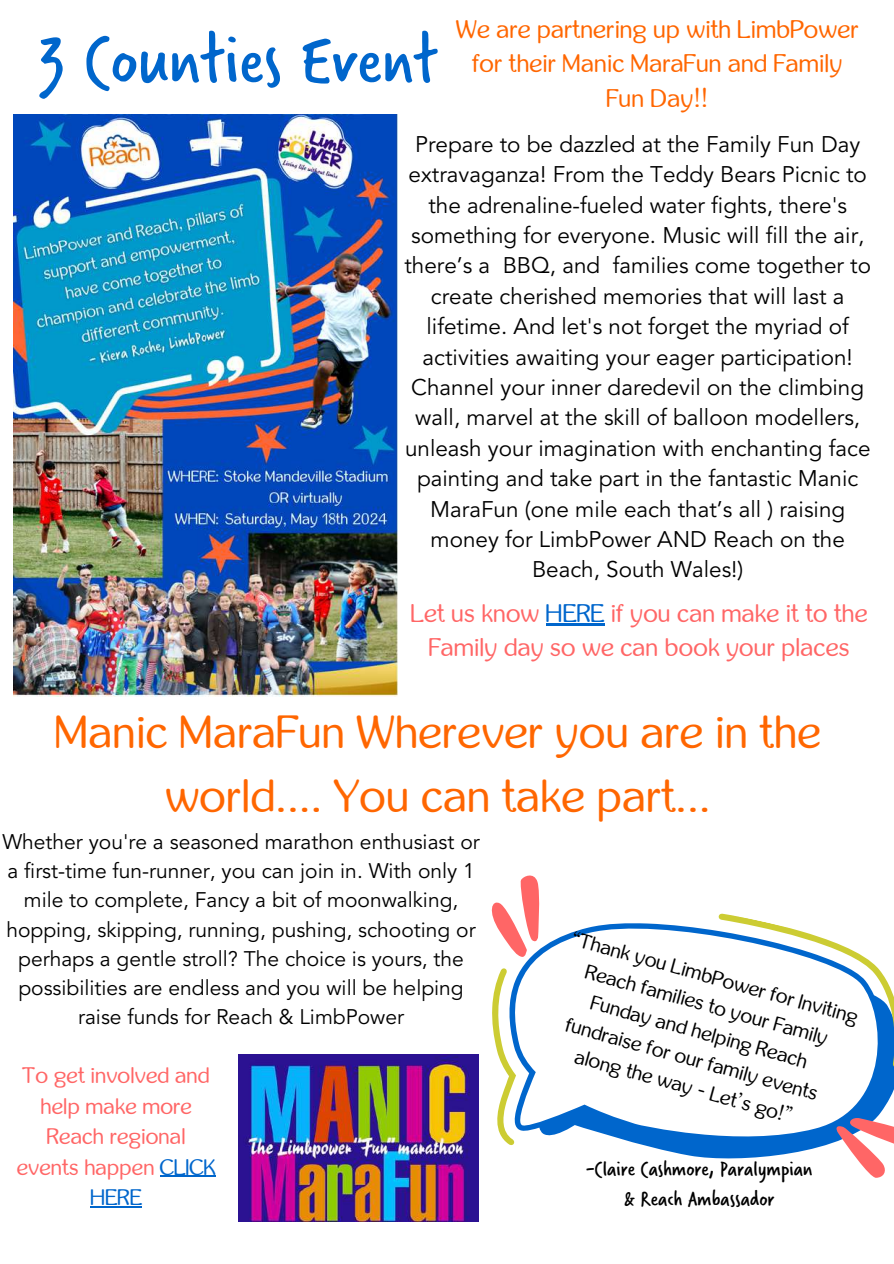
<style>
.page{position:relative;width:894px;height:1264px;background:#fff}
.page>*{position:absolute;margin:0;border:0;box-sizing:border-box;transform-origin:0 0}
.t1{font:75px "Verveine";color:#06c}
.t2{font:46.5px/64.2px "inglobal";color:#f60;text-align:center}
.t3{font:25.5px/34.8px "inglobal";color:#f60;text-align:center}
.t4{font:25.5px/34.8px "inglobal";color:#f66;text-align:center}
.t5{font:22.5px/30.3px "Avenir LT Std";color:#000;text-align:center}
.t6{font:22.5px/30.3px "inglobal";color:#f66;text-align:center}
.t7{font:22.5px/30.3px "Verveine";color:#000;text-align:center}
.t8{font:21px/29.2px "Avenir LT Std";color:#000;text-align:center}
.t9{font:20.55px/28px "inglobal";color:#000;text-align:center}
.s1{color:#06c}
</style>
<div class="page">
<img style="left:238px;top:1054px;width:223px;height:167px">
<img style="left:13px;top:115px;width:384px;height:582px">
<svg style="left:461px;top:1187px;width:18px;height:35px"></svg>
<svg style="left:448px;top:875px;width:445px;height:312px"></svg>
<hr style="left:160px;top:1175px;width:56px;height:1px;background:#06c">
<hr style="left:90px;top:1206px;width:52px;height:1px;background:#06c">
<hr style="left:545px;top:624px;width:59px;height:2px;background:#06c">
<p class="t3" style="left:456px;top:12px;width:404px">We are partnering up with LimbPower for their Manic MaraFun and Family<br>Fun Day!!</p>
<h1 class="t1" style="left:39px;top:9px;width:400px">3 Counties Event</h1>
<p class="t5" style="left:404px;top:131px;width:468px">Prepare to be dazzled at the Family Fun Day extravaganza! From the Teddy Bears Picnic to the adrenaline-fueled water fights, there's something for everyone. Music will fill the air, there’s a BBQ, and families come together to create cherished memories that will last a lifetime. And let's not forget the myriad of activities awaiting your eager participation!<br>Channel your inner daredevil on the climbing wall, marvel at the skill of balloon modellers, unleash your imagination with enchanting face painting and take part in the fantastic Manic MaraFun (one mile each that’s all ) raising money for LimbPower AND Reach on the Beach, South Wales!)</p>
<p class="t4" style="left:411px;top:596px;width:458px">Let us know <span class="s1">HERE</span> if you can make it to the<br>Family day so we can book your places</p>
<h2 class="t2" style="left:55px;top:701px;width:767px">Manic MaraFun Wherever you are in the world.... You can take part...</h2>
<p class="t8" style="left:2px;top:828px;width:478px">Whether you're a seasoned marathon enthusiast or a first-time fun-runner, you can join in. With only 1 mile to complete, Fancy a bit of moonwalking, hopping, skipping, running, pushing, schooting or perhaps a gentle stroll? The choice is yours, the possibilities are endless and you will be helping raise funds for Reach &amp; LimbPower</p>
<p class="t9" style="left:573px;top:925px;width:299px;rotate:15deg">“Thank you LimbPower for Inviting<br>Reach families to your Family<br>Funday and helping Reach fundraise for our family events along the way - Let’s go!”</p>
<p class="t7" style="left:585px;top:1152px;width:228px">-Claire Cashmore, Paralympian &amp; Reach Ambassador</p>
<p class="t6" style="left:17px;top:1061px;width:200px">To get involved and help make more<br>Reach regional events happen <span class="s1">CLICK<br>HERE</span></p>
</div>
